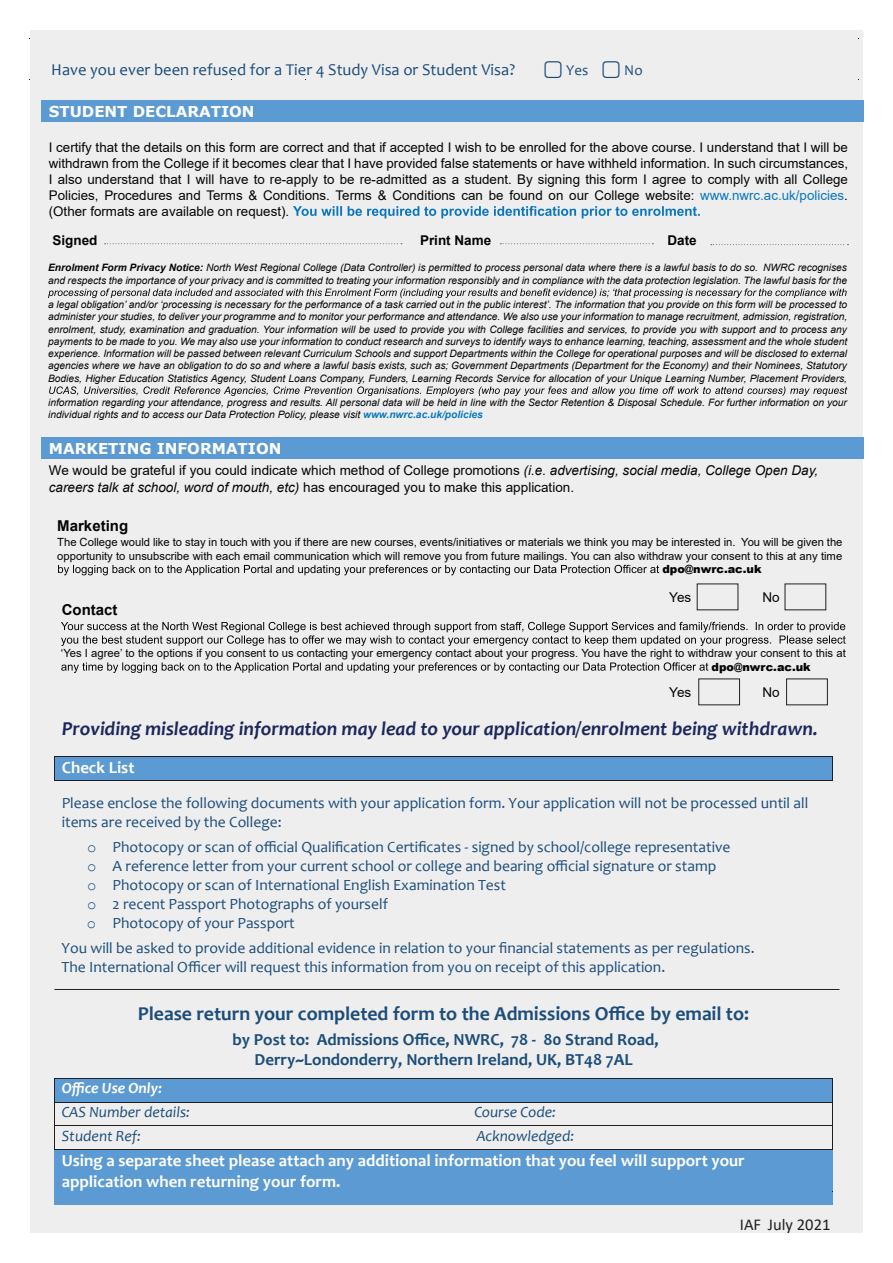
<style>
.page{position:relative;width:893px;height:1263px;background:#fff}
.page>*{position:absolute;margin:0;border:0;box-sizing:border-box;transform-origin:0 0}
.t1{font:italic 700 19.8px "Candara";color:#1d275b}
.t2{font:700 19.8px "Candara";color:#1c4d79}
.t3{font:700 16.95px "Candara";color:#fff}
.t4{font:700 16.95px "Candara";color:#1c4d79}
.t5{font:16.5px "Candara";color:#1c4d79}
.t6{font:16.5px "Calibri";color:#231f20}
.t7{font:15.6px/18.8px "Candara";color:#1c4d79}
.t8{font:italic 15.6px "Candara";color:#1c4d79}
.t9{font:italic 700 15.6px "Candara";color:#fff}
.t10{font:700 15px "Verdana";color:#fff}
.t11{font:700 15px "Arial";color:#040503}
.t12{font:15px "Candara";color:#1c4d79}
.t13{font:15px "Tahoma";color:#1c4d79}
.t14{font:13.5px/16.5px "Arial";color:#040503}
.t15{font:700 13.5px "Arial";color:#040503}
.t16{font:13.35px/16px "Arial";color:#040503;text-align:justify}
.t17{font:11.25px "Arial";color:#040503}
.t18{font:900 11.25px "Arial";color:#040503}
.t19{font:italic 10.2px/12.3px "Arial";color:#040503}
.s1{color:#0976bd}
.s2{font-weight:700}
.s3{font-weight:700;color:#0976bd}
.s4{font-style:italic}
.s5{font-family:"Courier New"}
</style>
<div class="page">
<div style="left:30px;top:30px;width:833px;height:1203px;background:#eeeeef"></div>
<div style="left:54px;top:757px;width:779px;height:23px;background:#5c9ad3"></div>
<hr style="left:54px;top:756px;width:779px;height:1px;background:#231f20">
<svg style="left:54px;top:757px;width:1px;height:23px"></svg>
<hr style="left:54px;top:780px;width:779px;height:1px;background:#231f20">
<div style="left:54px;top:1079px;width:779px;height:23px;background:#5c9ad3"></div>
<hr style="left:54px;top:1078px;width:779px;height:1px;background:#231f20">
<hr style="left:54px;top:1102px;width:779px;height:1px;background:#231f20">
<hr style="left:54px;top:1126px;width:779px;height:1px;background:#231f20">
<div style="left:54px;top:1150px;width:779px;height:54px;background:#5c9ad3"></div>
<svg style="left:54px;top:1079px;width:1px;height:70px"></svg>
<hr style="left:54px;top:1149px;width:779px;height:1px;background:#231f20">
<div style="left:41px;top:100px;width:822px;height:22px;background:#5c9ad3"></div>
<svg style="left:293px;top:206px;width:407px;height:12px"></svg>
<svg style="left:105px;top:243px;width:297px;height:1px"></svg>
<svg style="left:500px;top:243px;width:153px;height:1px"></svg>
<svg style="left:711px;top:244px;width:138px;height:1px"></svg>
<div style="left:41px;top:437px;width:822px;height:21px;background:#5c9ad3"></div>
<svg style="left:48px;top:288px;width:799px;height:10px"></svg>
<svg style="left:49px;top:386px;width:798px;height:10px"></svg>
<svg style="left:61px;top:622px;width:785px;height:24px"></svg>
<svg style="left:61px;top:662px;width:647px;height:11px"></svg>
<svg style="left:58px;top:565px;width:601px;height:10px"></svg>
<hr style="left:54px;top:989px;width:785px;height:1px;background:#231f20">
<div style="left:698px;top:678px;width:42px;height:27px;border:1px solid #231f20"></div>
<div style="left:786px;top:678px;width:42px;height:27px;border:1px solid #231f20"></div>
<p class="t13" style="left:553px;top:59px;width:18px">⃣</p>
<p class="t13" style="left:611px;top:59px;width:18px">⃣</p>
<p class="t12" style="left:624px;top:60px;width:20px">No</p>
<p class="t5" style="left:51px;top:59px;width:465px">Have you ever been refused for a Tier 4 Study Visa or Student Visa?</p>
<p class="t12" style="left:566px;top:60px;width:24px">Yes</p>
<h5 class="t10" style="left:49px;top:101px;width:207px">STUDENT DECLARATION</h5>
<p class="t16" style="left:49px;top:139px;width:801px">I certify that the details on this form are correct and that if accepted I wish to be enrolled for the above course. I understand that I will be withdrawn from the College if it becomes clear that I have provided false statements or have withheld information. In such circumstances, I also understand that I will have to re-apply to be re-admitted as a student. By signing this form I agree to comply with all College Policies, Procedures and Terms &amp; Conditions. Terms &amp; Conditions can be found on our College website: <span class="s1">www.nwrc.ac.uk/policies</span>. (Other formats are available on request).</p>
<p class="t15" style="left:52px;top:231px;width:47px">Signed</p>
<p class="t15" style="left:420px;top:231px;width:73px">Print Name</p>
<p class="t15" style="left:668px;top:231px;width:31px">Date</p>
<p class="t19" style="left:48px;top:262px;width:800px"><span class="s2">Enrolment Form Privacy Notice:</span> North West Regional College (Data Controller) is permitted to process personal data where there is a lawful basis to do so. NWRC recognises and respects the importance of your privacy and is committed to treating your information responsibly and in compliance with the data protection legislation. The lawful basis for the</p>
<p class="t19" style="left:48px;top:299px;width:801px;text-align:justify">a legal obligation’ and/or ‘processing is necessary for the performance of a task carried out in the public interest’. The information that you provide on this form will be processed to administer your studies, to deliver your programme and to monitor your performance and attendance. We also use your information to manage recruitment, admission, registration, enrolment, study, examination and graduation. Your information will be used to provide you with College facilities and services, to provide you with support and to process any payments to be made to you. We may also use your information to conduct research and surveys to identify ways to enhance learning, teaching, assessment and the whole student experience. Information will be passed between relevant Curriculum Schools and support Departments within the College for operational purposes and will be disclosed to external agencies where we have an obligation to do so and where a lawful basis exists, such as; Government Departments (Department for the Economy) and their Nominees, Statutory Bodies, Higher Education Statistics Agency, Student Loans Company, Funders, Learning Records Service for allocation of your Unique Learning Number, Placement Providers,</p>
<p class="t19" style="left:48px;top:396px;width:800px">information regarding your attendance, progress and results. All personal data will be held in line with the Sector Retention &amp; Disposal Schedule. For further information on your individual rights and to access our Data Protection Policy, please visit <span class="s3">www.nwrc.ac.uk/policies</span></p>
<h5 class="t10" style="left:49px;top:438px;width:234px">MARKETING INFORMATION</h5>
<p class="t14" style="left:49px;top:462px;width:771px">We would be grateful if you could indicate which method of College promotions <span class="s4">(i.e. advertising, social media, College Open Day, careers talk at school, word of mouth, etc)</span> has encouraged you to make this application.</p>
<h5 class="t11" style="left:57px;top:515px;width:72px">Marketing</h5>
<p class="t17" style="left:57px;top:534px;width:787px">The College would like to stay in touch with you if there are new courses, events/initiatives or materials we think you may be interested in. You will be given the</p>
<p class="t17" style="left:57px;top:548px;width:786px">opportunity to unsubscribe with each email communication which will remove you from future mailings. You can also withdraw your consent to this at any time</p>
<p class="t18" style="left:662px;top:561px;width:101px">dpo@nwrc.ac.uk</p>
<p class="t14" style="left:669px;top:589px;width:24px">Yes</p>
<p class="t14" style="left:763px;top:589px;width:19px">No</p>
<h5 class="t11" style="left:62px;top:599px;width:57px">Contact</h5>
<p class="t17" style="left:61px;top:645px;width:786px">‘Yes I agree’ to the options if you consent to us contacting your emergency contact about your progress. You have the right to withdraw your consent to this at</p>
<p class="t18" style="left:712px;top:658px;width:101px">dpo@nwrc.ac.uk</p>
<p class="t14" style="left:669px;top:683px;width:24px">Yes</p>
<p class="t14" style="left:763px;top:683px;width:19px">No</p>
<h3 class="t1" style="left:62px;top:716px;width:758px">Providing misleading information may lead to your application/enrolment being withdrawn.</h3>
<p class="t3" style="left:62px;top:757px;width:74px">Check List</p>
<p class="t7" style="left:62px;top:793px;width:748px">Please enclose the following documents with your application form. Your application will not be processed until all</p>
<p class="t7" style="left:62px;top:812px;width:221px">items are received by the College:</p>
<p class="t7" style="left:87px;top:838px;width:645px"><span class="s5">o</span> Photocopy or scan of official Qualification Certificates - signed by school/college representative</p>
<p class="t7" style="left:87px;top:856px;width:631px"><span class="s5">o</span> A reference letter from your current school or college and bearing official signature or stamp</p>
<p class="t7" style="left:87px;top:875px;width:420px"><span class="s5">o</span> Photocopy or scan of International English Examination Test</p>
<p class="t7" style="left:87px;top:894px;width:302px"><span class="s5">o</span> 2 recent Passport Photographs of yourself</p>
<p class="t7" style="left:87px;top:913px;width:209px"><span class="s5">o</span> Photocopy of your Passport</p>
<p class="t7" style="left:62px;top:938px;width:695px">You will be asked to provide additional evidence in relation to your financial statements as per regulations.<br>The International Officer will request this information from you on receipt of this application.</p>
<p class="t2" style="left:138px;top:1001px;width:613px">Please return your completed form to the Admissions Office by email to:</p>
<p class="t4" style="left:233px;top:1029px;width:428px">by Post to: Admissions Office, NWRC, 78 - 80 Strand Road,</p>
<p class="t4" style="left:254px;top:1049px;width:380px">Derry~Londonderry, Northern Ireland, UK, BT48 7AL</p>
<p class="t9" style="left:62px;top:1078px;width:102px">Office Use Only:</p>
<p class="t8" style="left:62px;top:1102px;width:130px">CAS Number details:</p>
<p class="t8" style="left:474px;top:1102px;width:83px">Course Code:</p>
<p class="t8" style="left:62px;top:1126px;width:81px">Student Ref:</p>
<p class="t8" style="left:476px;top:1126px;width:99px">Acknowledged:</p>
<p class="t3" style="left:62px;top:1150px;width:685px">Using a separate sheet please attach any additional information that you feel will support your</p>
<p class="t3" style="left:62px;top:1171px;width:280px">application when returning your form.</p>
<p class="t6" style="left:740px;top:1213px;width:92px">IAF July 2021</p>
</div>
